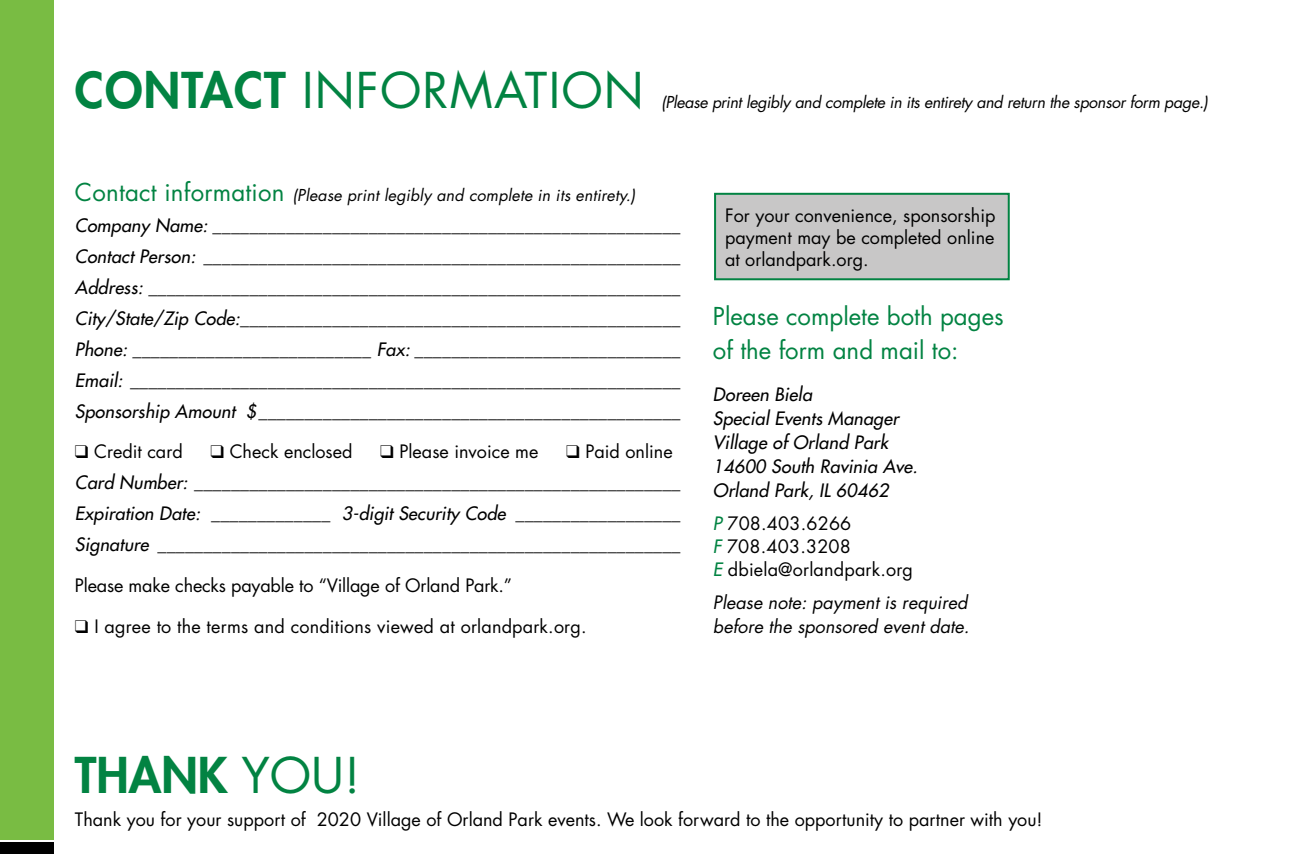
<style>
.page{position:relative;width:1296px;height:864px;background:#fff}
.page>*{position:absolute;margin:0;border:0;box-sizing:border-box;transform-origin:0 0}
.t1{font:48px "Futura Std";letter-spacing:.025em;color:#028342}
.t2{font:800 48px "Futura Std";color:#028342}
.t3{font:24px/34px "Futura Std";color:#028342}
.t4{font:18px/31px "Futura Std";color:#000;text-align:justify}
.t5{font:italic 500 18px/24px "Futura Std";letter-spacing:.01em;color:#000}
.t6{font:italic 18px/24px "Futura Std";color:#000}
.t7{font:italic 16px "Futura Std";letter-spacing:-.02em;color:#000}
.t8{font:italic 16px "Futura Std";letter-spacing:.01em;color:#000}
.s1{font-weight:800}
.s2{font-style:normal;font-size:24px;color:#028342}
.s3{font-weight:500;font-style:italic}
.s4{font-weight:500;font-style:italic;color:#028342}
.s5{font-weight:400}
</style>
<div class="page">
<div style="left:715px;top:194px;width:294px;height:85px;background:#c8c7c7"></div>
<div style="left:714px;top:193px;width:296px;height:87px;border:2px solid #028342"></div>
<div style="left:0;top:0;width:54px;height:840px;background:#79bc43"></div>
<div style="left:0;top:842px;width:54px;height:12px;background:#000"></div>
<h1 class="t1" style="left:75px;top:60px;width:571px"><span class="s1">CONTACT</span> INFORMATION</h1>
<p class="t7" style="left:661px;top:92px;width:549px">(Please print legibly and complete in its entirety and return the sponsor form page.)</p>
<p class="t8" style="left:75px;top:185px;width:562px"><span class="s2">Contact information</span> (Please print legibly and complete in its entirety.)</p>
<p class="t4" style="left:75px;top:210px;width:607px"><span class="s3">Company Name:</span> ___________________________________________________ <span class="s3">Contact Person:</span> ____________________________________________________ <span class="s3">Address:</span> __________________________________________________________ <span class="s3">City/State/Zip Code:</span>________________________________________________ <span class="s3">Phone: __________________________ Fax:</span> _____________________________ <span class="s3">Email:</span> ____________________________________________________________ <span class="s3">Sponsorship Amount $</span>______________________________________________</p>
<p class="t4" style="left:75px;top:436px;width:109px">❑ Credit card</p>
<p class="t4" style="left:210px;top:436px;width:144px">❑ Check enclosed</p>
<p class="t4" style="left:380px;top:436px;width:160px">❑ Please invoice me</p>
<p class="t4" style="left:75px;top:436px;width:607px;text-align:left;text-indent:491px">❑ Paid online <span class="s3">Card Number:</span> _____________________________________________________ <span class="s3">Expiration Date:</span> _____________ <span class="s3">3-digit Security Code</span> __________________ <span class="s3">Signature</span> _________________________________________________________</p>
<p class="t4" style="left:75px;top:570px;width:439px">Please make checks payable to “Village of Orland Park.”</p>
<p class="t4" style="left:75px;top:611px;width:513px">❑ I agree to the terms and conditions viewed at orlandpark.org.</p>
<p class="t4" style="left:725px;top:205px;width:272px;line-height:22px">For your convenience, sponsorship payment may be completed online at orlandpark.org.</p>
<h2 class="t3" style="left:713px;top:300px;width:292px">Please complete both pages of the form and mail to:</h2>
<p class="t5" style="left:713px;top:383px;width:206px">Doreen Biela<br>Special Events Manager<br>Village of Orland Park<br>14600 South Ravinia Ave.<br>Orland Park, IL 60462</p>
<p class="t4" style="left:713px;top:512px;width:202px;line-height:22.8px;text-align:left"><span class="s4">P</span> 708.403.6266<br><span class="s4">F</span> 708.403.3208<br><span class="s4">E</span> dbiela@orlandpark.org</p>
<p class="t6" style="left:713px;top:590px;width:258px">Please note: payment is required before the sponsored event date.</p>
<h1 class="t2" style="left:75px;top:745px;width:287px">THANK <span class="s5">YOU!</span></h1>
<p class="t4" style="left:75px;top:804px;width:969px">Thank you for your support of 2020 Village of Orland Park events. We look forward to the opportunity to partner with you!</p>
</div>
